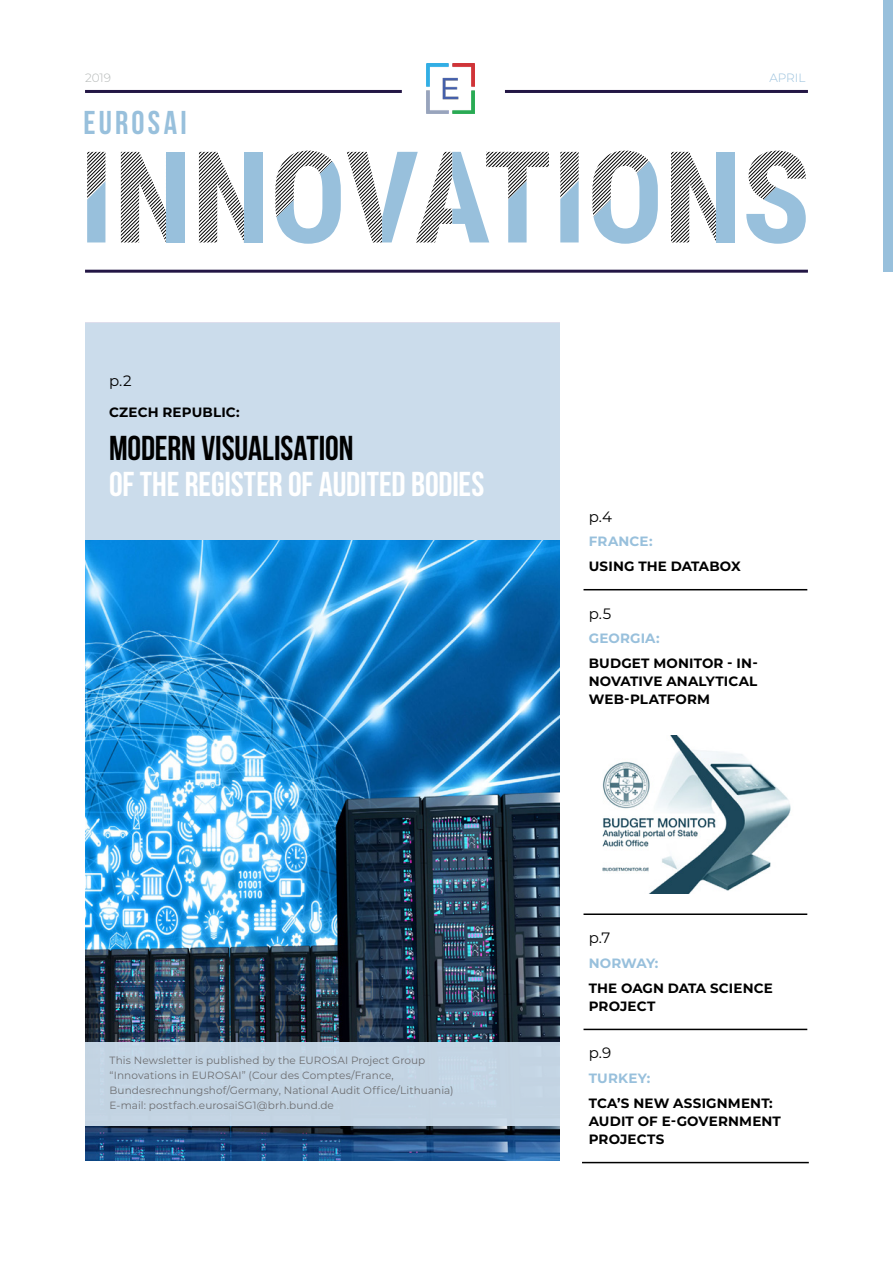
<style>
.page{position:relative;width:893px;height:1263px;background:#fff}
.page>*{position:absolute;margin:0;border:0;box-sizing:border-box;transform-origin:0 0}
.Main_article_Title{font:700 34.5px/36px "Bebas Neue";letter-spacing:-.005em;color:#fff}
.Article_SubTitle_in{font:33px "Bebas Neue";letter-spacing:.1em;color:#98c0dc}
.Santrauka_Page_Numbe{font:15px "Montserrat";color:#000}
.Box_1_Title{font:700 13.5px/18px "Montserrat";letter-spacing:.015em;color:#000}
.Main_article_subt_Tx{font:700 13.5px "Montserrat";letter-spacing:.015em;color:#98c0dc}
.Main_article_subt_Tx-2{font:700 13.5px "Montserrat";letter-spacing:.015em;color:#000}
.Page_HED{font:300 12px "Montserrat";color:#98c0dc}
.Page_HED-2{font:300 12px "Montserrat";color:#b4b8b7}
.Article_txt_box_blue{font:10.5px "Montserrat";letter-spacing:.01em;color:#6d6e71}
.s1{color:#000}
</style>
<div class="page">
<hr style="left:505px;top:90px;width:303px;height:3px;background:#231645">
<hr style="left:85px;top:270px;width:723px;height:3px;background:#231645">
<hr style="left:85px;top:90px;width:317px;height:3px;background:#231645">
<img style="left:427px;top:64px;width:48px;height:50px">
<img style="left:85px;top:540px;width:475px;height:620px">
<div style="left:86px;top:323px;width:474px;height:217px;background:#cbdceb"></div>
<div style="left:883px;top:0;width:10px;height:272px;background:#98c0dc"></div>
<svg style="left:121px;top:152px;width:45px;height:90px"></svg>
<svg style="left:199px;top:152px;width:45px;height:90px"></svg>
<svg style="left:671px;top:152px;width:45px;height:90px"></svg>
<svg style="left:87px;top:152px;width:18px;height:90px;background:#9ab1c1"></svg>
<div style="left:166px;top:152px;width:18px;height:90px;background:#98c0dc"></div>
<div style="left:244px;top:152px;width:18px;height:90px;background:#98c0dc"></div>
<svg style="left:275px;top:151px;width:66px;height:93px"></svg>
<svg style="left:347px;top:152px;width:202px;height:90px"></svg>
<svg style="left:560px;top:152px;width:19px;height:90px;background:#9db4c3"></svg>
<svg style="left:592px;top:151px;width:66px;height:93px"></svg>
<div style="left:716px;top:152px;width:18px;height:90px;background:#98c0dc"></div>
<svg style="left:746px;top:151px;width:60px;height:93px"></svg>
<div style="left:85px;top:1042px;width:475px;height:83px;background:#c3d4e3"></div>
<hr style="left:583px;top:589px;width:224px;height:1px;background:#000">
<hr style="left:583px;top:913px;width:224px;height:2px;background:#000">
<hr style="left:583px;top:1029px;width:224px;height:1px;background:#000">
<hr style="left:582px;top:1162px;width:227px;height:1px;background:#000">
<img style="left:602px;top:736px;width:189px;height:158px">
<p class="Page_HED-2" style="left:85px;top:69px;width:28px">2019</p>
<p class="Page_HED" style="left:769px;top:69px;width:38px">APRIL</p>
<p class="Article_SubTitle_in" style="left:84px;top:104px;width:105px">EUROSAI</p>
<p class="Santrauka_Page_Numbe" style="left:109px;top:371px;width:24px">p.2</p>
<p class="Main_article_subt_Tx-2" style="left:109px;top:402px;width:132px">CZECH REPUBLIC:</p>
<p class="Main_article_Title" style="left:109px;top:429px;width:377px"><span class="s1">MODERN VISUALISATION<br></span>OF THE REGISTER OF AUDITED BODIES</p>
<p class="Article_txt_box_blue" style="left:109px;top:1053px;width:317px">This Newsletter is published by the EUROSAI Project Group</p>
<p class="Article_txt_box_blue" style="left:109px;top:1068px;width:286px">“Innovations in EUROSAI” (Cour des Comptes/France,</p>
<p class="Article_txt_box_blue" style="left:109px;top:1083px;width:346px">Bundesrechnungshof/Germany, National Audit Office/Lithuania)</p>
<p class="Article_txt_box_blue" style="left:109px;top:1098px;width:226px">E-mail: postfach.eurosaiSG1@brh.bund.de</p>
<p class="Santrauka_Page_Numbe" style="left:589px;top:506px;width:25px">p.4</p>
<p class="Main_article_subt_Tx" style="left:589px;top:531px;width:65px">FRANCE:</p>
<p class="Box_1_Title" style="left:589px;top:556px;width:153px">USING THE DATABOX</p>
<p class="Santrauka_Page_Numbe" style="left:589px;top:603px;width:24px">p.5</p>
<p class="Main_article_subt_Tx" style="left:589px;top:628px;width:72px">GEORGIA:</p>
<p class="Box_1_Title" style="left:589px;top:654px;width:171px;text-align:justify">BUDGET MONITOR - IN-NOVATIVE ANALYTICAL WEB-PLATFORM</p>
<p class="Santrauka_Page_Numbe" style="left:589px;top:928px;width:23px">p.7</p>
<p class="Main_article_subt_Tx" style="left:589px;top:953px;width:71px">NORWAY:</p>
<p class="Box_1_Title" style="left:589px;top:978px;width:186px">THE OAGN DATA SCIENCE<br>PROJECT</p>
<p class="Santrauka_Page_Numbe" style="left:589px;top:1043px;width:24px">p.9</p>
<p class="Main_article_subt_Tx" style="left:589px;top:1068px;width:63px">TURKEY:</p>
<p class="Box_1_Title" style="left:589px;top:1093px;width:194px">TCA’S NEW ASSIGNMENT:<br>AUDIT OF E-GOVERNMENT<br>PROJECTS</p>
</div>
